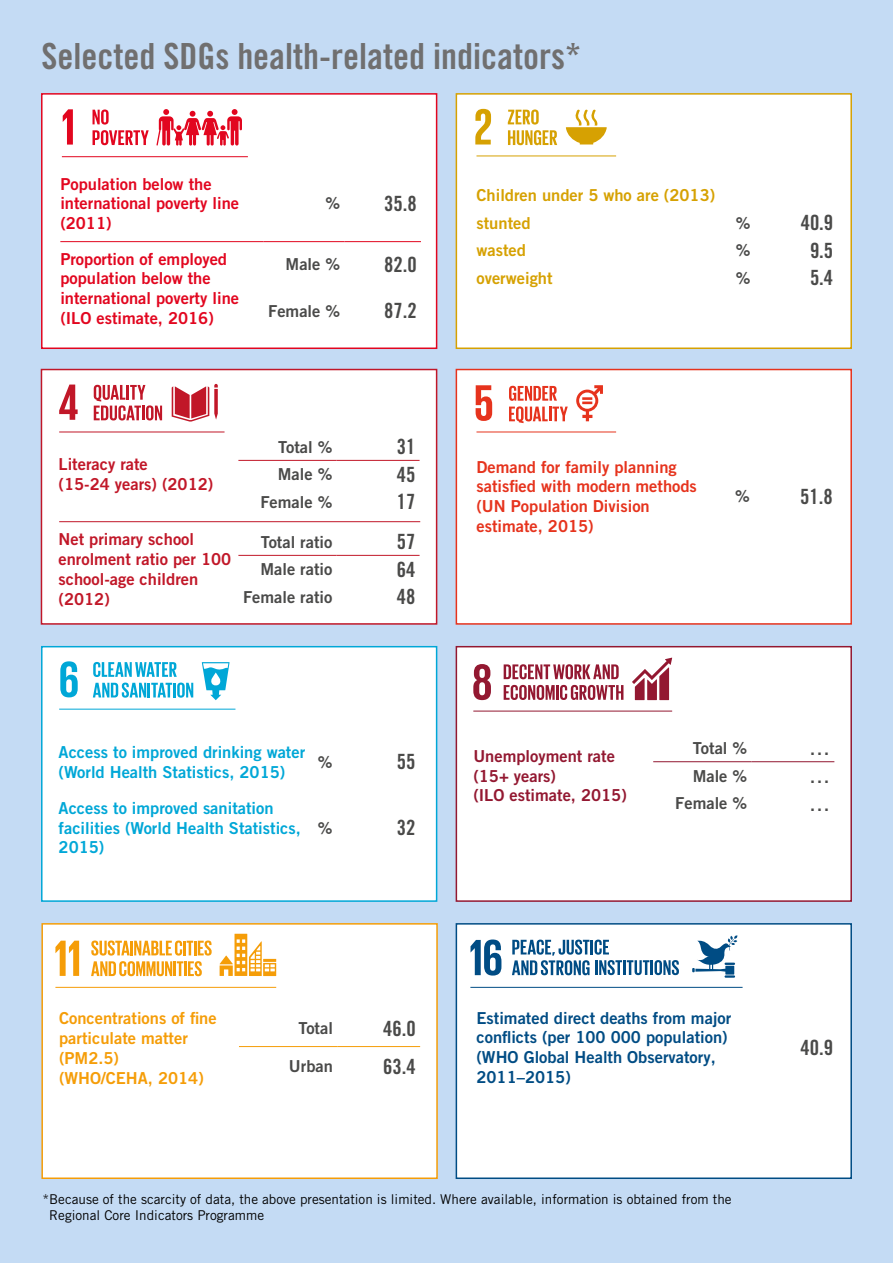
<style>
.page{position:relative;width:893px;height:1263px;background:#c4dbf4}
.page>*{position:absolute;margin:0;border:0;box-sizing:border-box;transform-origin:0 0}
.t1{font:36px "Trade Gothic LT Std Bd Cn 20";color:#706f6f}
.t2{font:21px "Trade Gothic LT Std Bd Cn 20";color:#4a4a49}
.t3{font:16.5px/19.8px "Trade Gothic LT Pro Bd 2";color:#e2061f}
.t4{font:16.5px/19.8px "Trade Gothic LT Pro Bd 2";color:#00a7d7}
.t5{font:16.5px/19.8px "Trade Gothic LT Pro Bd 2";color:#004c84}
.t6{font:16.5px "Trade Gothic LT Pro Bd 2";color:#4a4a49}
.t7{font:16.5px/19.8px "Trade Gothic LT Pro Bd 2";color:#c11728}
.t8{font:16.5px/19.8px "Trade Gothic LT Pro Bd 2";color:#e6331d}
.t9{font:16.5px/19.8px "Trade Gothic LT Pro Bd 2";color:#f59d08}
.t10{font:16.5px/27.6px "Trade Gothic LT Pro Bd 2";color:#d6a102}
.t11{font:16.5px/19.8px "Trade Gothic LT Pro Bd 2";color:#931831}
.t12{font:13.5px/16.2px "Trade Gothic LT Std";color:#000}
</style>
<div class="page">
<div style="left:40px;top:368px;width:398px;height:257px;background:#fff"></div>
<div style="left:41px;top:93px;width:397px;height:256px;background:#fff"></div>
<div style="left:455px;top:645px;width:397px;height:257px;background:#fff"></div>
<div style="left:41px;top:645px;width:397px;height:257px;background:#fff"></div>
<div style="left:455px;top:368px;width:397px;height:257px;background:#fff"></div>
<svg style="left:156px;top:109px;width:86px;height:37px;background:#f18c97"></svg>
<svg style="left:63px;top:109px;width:10px;height:36px"></svg>
<svg style="left:93px;top:109px;width:56px;height:36px;background:#f6b7be"></svg>
<div style="left:455px;top:93px;width:397px;height:256px;background:#fff"></div>
<svg style="left:566px;top:110px;width:41px;height:34px"></svg>
<svg style="left:475px;top:109px;width:16px;height:35px"></svg>
<svg style="left:508px;top:109px;width:49px;height:36px;background:#eed99a"></svg>
<hr style="left:476px;top:156px;width:140px;height:1px;background:#d6a102">
<hr style="left:62px;top:156px;width:186px;height:1px;background:#e2061f">
<hr style="left:476px;top:432px;width:140px;height:1px;background:#e6331d">
<hr style="left:59px;top:432px;width:166px;height:1px;background:#c11728">
<hr style="left:473px;top:711px;width:199px;height:1px;background:#931831">
<hr style="left:59px;top:709px;width:176px;height:1px;background:#00a7d7">
<svg style="left:172px;top:384px;width:46px;height:38px;background:#db7983"></svg>
<svg style="left:59px;top:385px;width:19px;height:35px"></svg>
<svg style="left:94px;top:385px;width:68px;height:35px;background:#e59fa6"></svg>
<svg style="left:576px;top:385px;width:27px;height:36px"></svg>
<svg style="left:476px;top:385px;width:16px;height:36px"></svg>
<svg style="left:509px;top:386px;width:59px;height:37px;background:#f4aca3"></svg>
<svg style="left:202px;top:662px;width:28px;height:38px"></svg>
<svg style="left:60px;top:661px;width:18px;height:36px"></svg>
<svg style="left:93px;top:662px;width:100px;height:36px;background:#93d9ee"></svg>
<svg style="left:632px;top:658px;width:40px;height:42px;background:#cb909c"></svg>
<svg style="left:473px;top:664px;width:18px;height:36px"></svg>
<svg style="left:504px;top:664px;width:115px;height:15px;background:#c48290"></svg>
<svg style="left:504px;top:685px;width:119px;height:15px;background:#c17c8a"></svg>
<hr style="left:238px;top:555px;width:99px;height:1px;background:#c11728">
<hr style="left:337px;top:555px;width:83px;height:1px;background:#c11728">
<div style="left:41px;top:923px;width:397px;height:256px;background:#fff"></div>
<hr style="left:55px;top:987px;width:221px;height:1px;background:#f59d08">
<svg style="left:220px;top:934px;width:56px;height:42px;background:#fad698"></svg>
<svg style="left:55px;top:941px;width:24px;height:35px"></svg>
<svg style="left:91px;top:940px;width:121px;height:15px;background:#f9ca79"></svg>
<svg style="left:91px;top:961px;width:111px;height:15px;background:#f8c46d"></svg>
<div style="left:455px;top:923px;width:397px;height:256px;background:#fff"></div>
<hr style="left:471px;top:987px;width:271px;height:1px;background:#004c84">
<svg style="left:692px;top:935px;width:45px;height:43px;background:#a6c0d4"></svg>
<svg style="left:470px;top:939px;width:31px;height:36px"></svg>
<svg style="left:512px;top:939px;width:167px;height:36px;background:#a7c1d4"></svg>
<hr style="left:238px;top:460px;width:99px;height:1px;background:#c11728">
<hr style="left:337px;top:460px;width:83px;height:1px;background:#c11728">
<hr style="left:59px;top:521px;width:361px;height:1px;background:#c11728">
<hr style="left:60px;top:241px;width:204px;height:1px;background:#e2061f">
<hr style="left:264px;top:241px;width:80px;height:1px;background:#e2061f">
<hr style="left:344px;top:241px;width:77px;height:1px;background:#e2061f">
<hr style="left:653px;top:761px;width:98px;height:1px;background:#931831">
<hr style="left:751px;top:761px;width:83px;height:1px;background:#931831">
<hr style="left:239px;top:1046px;width:98px;height:1px;background:#f59d08">
<hr style="left:337px;top:1046px;width:83px;height:1px;background:#f59d08">
<h1 class="t1" style="left:41px;top:34px;width:541px">Selected SDGs health-related indicators*</h1>
<p class="t3" style="left:60px;top:173px;width:180px">Population below the international poverty line (2011)</p>
<p class="t6" style="left:325px;top:193px;width:16px">%</p>
<h2 class="t2" style="left:384px;top:191px;width:34px">35.8</h2>
<p class="t10" style="left:476px;top:181px;width:240px">Children under 5 who are (2013) stunted</p>
<p class="t6" style="left:736px;top:212px;width:16px">%</p>
<h2 class="t2" style="left:801px;top:210px;width:34px">40.9</h2>
<p class="t3" style="left:60px;top:249px;width:180px">Proportion of employed population below the international poverty line (ILO estimate, 2016)</p>
<p class="t6" style="left:286px;top:254px;width:56px">Male %</p>
<h2 class="t2" style="left:384px;top:251px;width:34px">82.0</h2>
<p class="t6" style="left:268px;top:301px;width:73px">Female %</p>
<h2 class="t2" style="left:384px;top:298px;width:34px">87.2</h2>
<p class="t7" style="left:59px;top:454px;width:156px">Literacy rate<br>(15-24 years) (2012)</p>
<p class="t6" style="left:278px;top:436px;width:56px">Total %</p>
<h2 class="t2" style="left:397px;top:434px;width:20px">31</h2>
<p class="t6" style="left:278px;top:464px;width:56px">Male %</p>
<h2 class="t2" style="left:397px;top:461px;width:20px">45</h2>
<p class="t6" style="left:260px;top:492px;width:73px">Female %</p>
<h2 class="t2" style="left:397px;top:489px;width:20px">17</h2>
<p class="t7" style="left:59px;top:529px;width:174px">Net primary school enrolment ratio per 100 school-age children (2012)</p>
<p class="t6" style="left:261px;top:531px;width:73px">Total ratio</p>
<h2 class="t2" style="left:397px;top:529px;width:20px">57</h2>
<p class="t6" style="left:260px;top:559px;width:73px">Male ratio</p>
<h2 class="t2" style="left:397px;top:556px;width:20px">64</h2>
<p class="t6" style="left:243px;top:587px;width:91px">Female ratio</p>
<h2 class="t2" style="left:397px;top:584px;width:20px">48</h2>
<p class="t4" style="left:59px;top:742px;width:248px">Access to improved drinking water (World Health Statistics, 2015)</p>
<p class="t6" style="left:318px;top:751px;width:16px">%</p>
<h2 class="t2" style="left:397px;top:749px;width:20px">55</h2>
<p class="t4" style="left:59px;top:798px;width:244px">Access to improved sanitation facilities (World Health Statistics,<br>2015)</p>
<p class="t6" style="left:318px;top:817px;width:16px">%</p>
<h2 class="t2" style="left:397px;top:815px;width:20px">32</h2>
<p class="t10" style="left:476px;top:236px;width:51px">wasted</p>
<p class="t6" style="left:736px;top:240px;width:16px">%</p>
<h2 class="t2" style="left:810px;top:238px;width:25px">9.5</h2>
<p class="t10" style="left:476px;top:264px;width:78px">overweight</p>
<p class="t6" style="left:736px;top:268px;width:16px">%</p>
<h2 class="t2" style="left:810px;top:265px;width:25px">5.4</h2>
<p class="t8" style="left:476px;top:457px;width:222px">Demand for family planning satisfied with modern methods (UN Population Division estimate, 2015)</p>
<p class="t6" style="left:735px;top:486px;width:16px">%</p>
<h2 class="t2" style="left:800px;top:484px;width:34px">51.8</h2>
<p class="t11" style="left:473px;top:746px;width:155px">Unemployment rate (15+ years)<br>(ILO estimate, 2015)</p>
<p class="t6" style="left:693px;top:738px;width:56px">Total %</p>
<p class="t6" style="left:693px;top:765px;width:56px">Male %</p>
<p class="t6" style="left:675px;top:793px;width:73px">Female %</p>
<h2 class="t2" style="left:809px;top:735px;width:22px">…</h2>
<h2 class="t2" style="left:809px;top:763px;width:22px">…</h2>
<h2 class="t2" style="left:809px;top:790px;width:22px">…</h2>
<p class="t9" style="left:59px;top:1008px;width:159px">Concentrations of fine particulate matter (PM2.5) (WHO/CEHA, 2014)</p>
<p class="t6" style="left:298px;top:1018px;width:36px">Total</p>
<h2 class="t2" style="left:383px;top:1015px;width:34px">46.0</h2>
<p class="t6" style="left:289px;top:1056px;width:46px">Urban</p>
<h2 class="t2" style="left:383px;top:1054px;width:34px">63.4</h2>
<p class="t5" style="left:476px;top:1007px;width:256px">Estimated direct deaths from major conflicts (per 100 000 population) (WHO Global Health Observatory,<br>2011–2015)</p>
<h2 class="t2" style="left:800px;top:1035px;width:34px">40.9</h2>
<p class="t12" style="left:49px;top:1190px;width:684px;text-indent:-7px">*Because of the scarcity of data, the above presentation is limited. Where available, information is obtained from the<br>Regional Core Indicators Programme</p>
</div>
